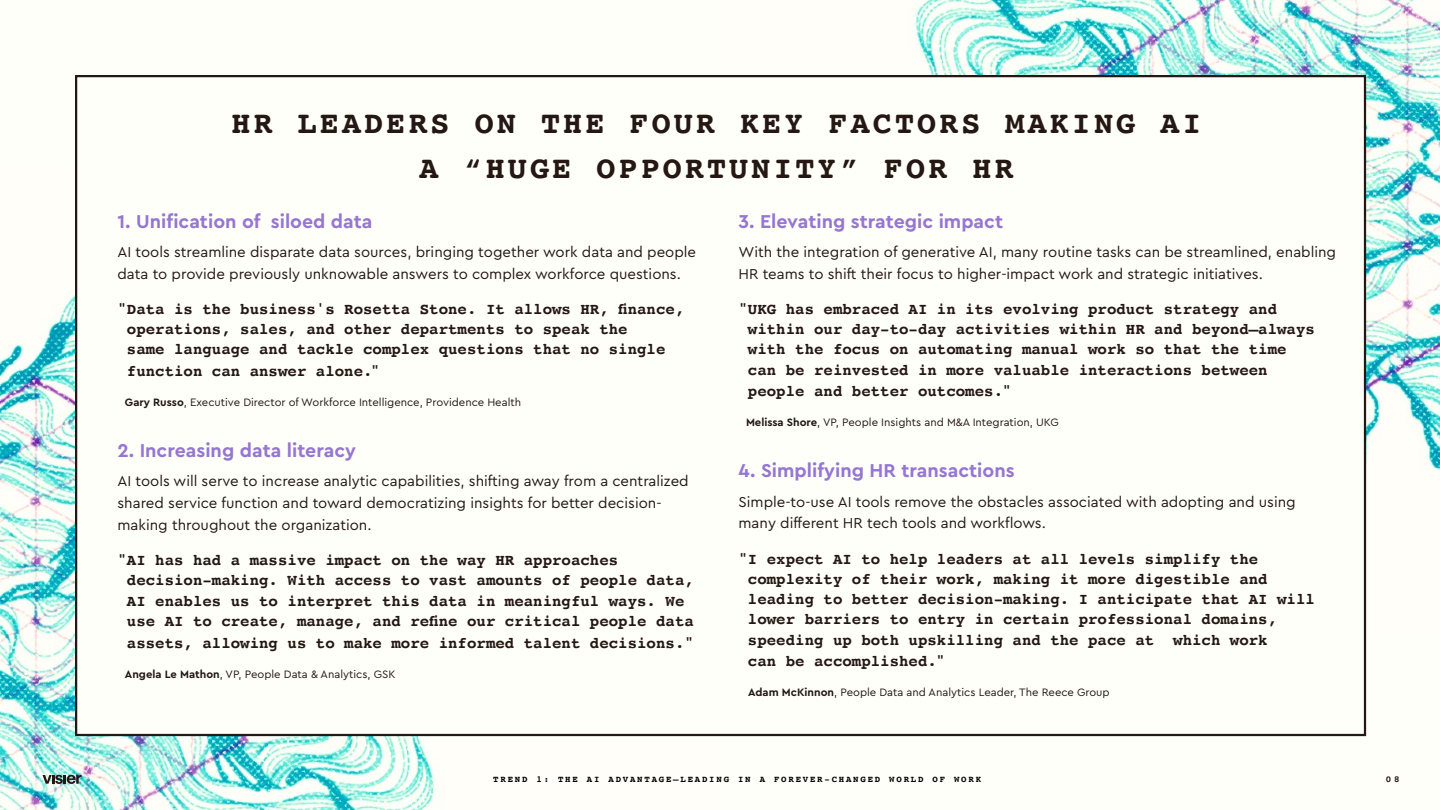
<style>
.page{position:relative;width:1440px;height:810px;background:#fffff9}
.page>*{position:absolute;margin:0;border:0;box-sizing:border-box;transform-origin:0 0}
.t1{font:700 31.58px/45.8px "Courier";letter-spacing:.1em;color:#241714;text-align:center}
.t2{font:700 19.5px "Cera Pro";color:#9576d2}
.t3{font:700 15.75px/20.2px "Courier";color:#241714}
.t4{font:15px/21.8px "Cera Pro";color:#241714}
.t5{font:11.25px "Cera Pro";color:#241714}
.t6{font:700 9px "Courier";letter-spacing:.2em;color:#000}
.t7{font:700 9px "Courier";color:#241714}
.s1{font-weight:700}
</style>
<div class="page">
<img style="left:915px;top:0;width:525px;height:633px">
<img style="left:0;top:295px;width:722px;height:515px">
<div style="left:75px;top:75px;width:1291px;height:661px;background:#fffff9;border:2px solid #241714"></div>
<svg style="left:43px;top:775px;width:38px;height:9px"></svg>
<h1 class="t1" style="left:231px;top:98px;width:972px">HR LEADERS ON THE FOUR KEY FACTORS MAKING AI<br>A “HUGE OPPORTUNITY” FOR HR</h1>
<p class="t2" style="left:117px;top:208px;width:257px">1. Unification of siloed data</p>
<p class="t4" style="left:117px;top:240px;width:580px">AI tools streamline disparate data sources, bringing together work data and people data to provide previously unknowable answers to complex workforce questions.</p>
<p class="t3" style="left:127px;top:298px;width:559px;text-indent:-9px">"Data is the business's Rosetta Stone. It allows HR, finance, operations, sales, and other departments to speak the<br>same language and tackle complex questions that no single</p>
<p class="t3" style="left:127px;top:360px;width:254px">function can answer alone."</p>
<p class="t5" style="left:125px;top:395px;width:398px"><span class="s1">Gary Russo</span>, Executive Director of Workforce Intelligence, Providence Health</p>
<p class="t2" style="left:117px;top:438px;width:240px">2. Increasing data literacy</p>
<p class="t4" style="left:117px;top:470px;width:573px">AI tools will serve to increase analytic capabilities, shifting away from a centralized shared service function and toward democratizing insights for better decision&shy;making throughout the organization.</p>
<p class="t3" style="left:127px;top:549px;width:569px;text-indent:-9px">"AI has had a massive impact on the way HR approaches decision-making. With access to vast amounts of people data, AI enables us to interpret this data in meaningful ways. We use AI to create, manage, and refine our critical people data</p>
<p class="t3" style="left:127px;top:632px;width:569px">assets, allowing us to make more informed talent decisions."</p>
<p class="t5" style="left:125px;top:666px;width:272px"><span class="s1">Angela Le Mathon</span>, VP, People Data &amp; Analytics, GSK</p>
<p class="t2" style="left:739px;top:208px;width:266px">3. Elevating strategic impact</p>
<p class="t4" style="left:739px;top:240px;width:599px">With the integration of generative AI, many routine tasks can be streamlined, enabling<br>HR teams to shift their focus to higher-impact work and strategic initiatives.</p>
<p class="t3" style="left:748px;top:298px;width:569px;text-indent:-9px">"UKG has embraced AI in its evolving product strategy and within our day-to-day activities within HR and beyond—always with the focus on automating manual work so that the time can be reinvested in more valuable interactions between</p>
<p class="t3" style="left:748px;top:381px;width:265px">people and better outcomes."</p>
<p class="t5" style="left:746px;top:415px;width:314px"><span class="s1">Melissa Shore</span>, VP, People Insights and M&amp;A Integration, UKG</p>
<p class="t2" style="left:739px;top:458px;width:278px">4. Simplifying HR transactions</p>
<p class="t4" style="left:739px;top:490px;width:559px">Simple-to-use AI tools remove the obstacles associated with adopting and using many different HR tech tools and workflows.</p>
<p class="t3" style="left:748px;top:548px;width:569px;text-indent:-9px">"I expect AI to help leaders at all levels simplify the complexity of their work, making it more digestible and leading to better decision-making. I anticipate that AI will lower barriers to entry in certain professional domains, speeding up both upskilling and the pace at which work</p>
<p class="t3" style="left:748px;top:651px;width:199px">can be accomplished."</p>
<p class="t5" style="left:748px;top:685px;width:363px"><span class="s1">Adam McKinnon</span>, People Data and Analytics Leader, The Reece Group</p>
<p class="t6" style="left:493px;top:772px;width:489px">TREND 1: THE AI ADVANTAGE—LEADING IN A FOREVER-CHANGED WORLD OF WORK</p>
<p class="t7" style="left:1386px;top:772px;width:15px">0 8</p>
</div>
